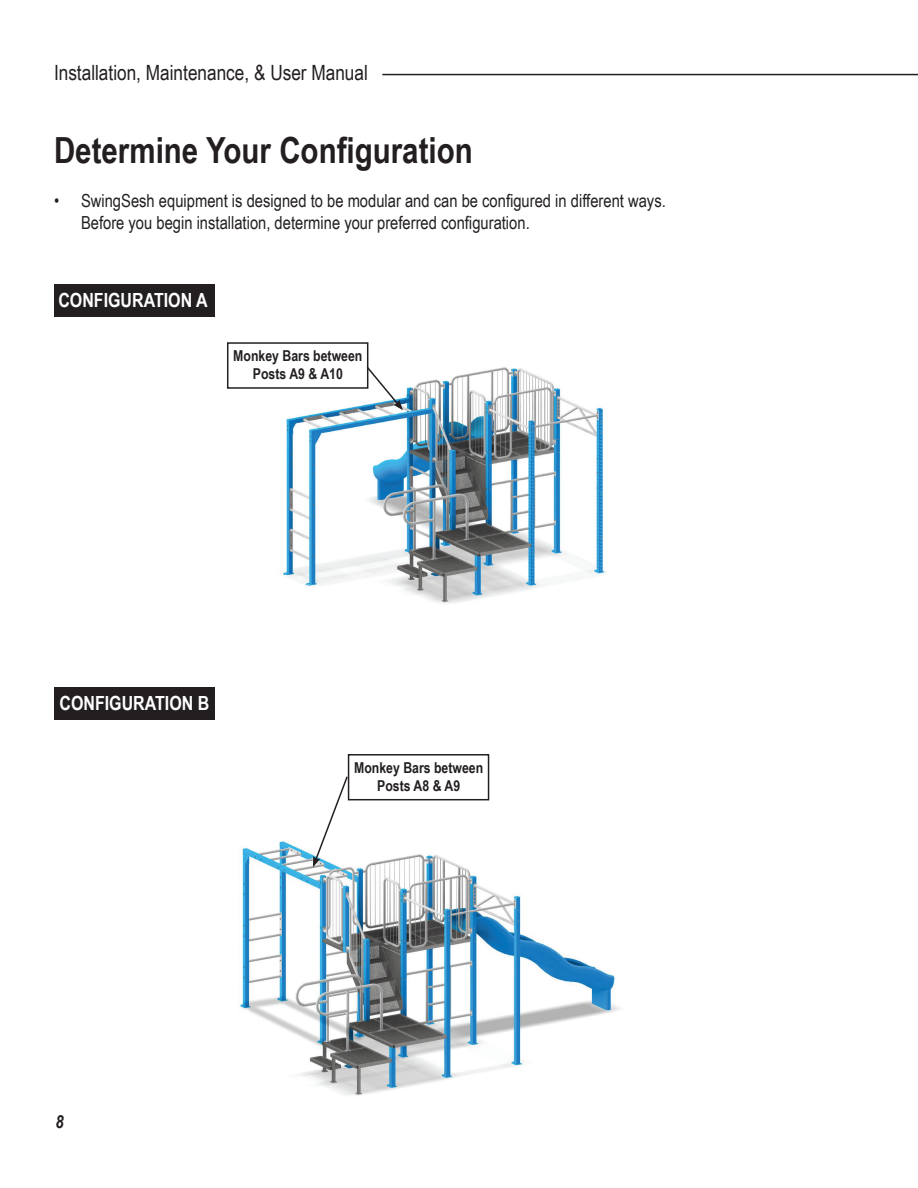
<style>
.page{position:relative;width:918px;height:1188px;background:#fff}
.page>*{position:absolute;margin:0;border:0;box-sizing:border-box;transform-origin:0 0}
.t1{font:700 36px "Arial Narrow";color:#231f20}
.t2{font:21px "Arial Narrow";color:#231f20}
.t3{font:700 19.5px "Arial Narrow";color:#fff}
.t4{font:18px/21.6px "Arial Narrow";color:#231f20}
.t5{font:italic 700 18px "Arial Narrow";color:#231f20}
.t6{font:700 15px/18px "Arial Narrow";color:#231f20;text-align:center}
</style>
<div class="page">
<hr style="left:382px;top:74px;width:536px;height:1px;background:#231f20">
<img style="left:283px;top:346px;width:322px;height:258px">
<div style="left:54px;top:284px;width:160px;height:33px;background:#231f20"></div>
<div style="left:54px;top:687px;width:161px;height:32px;background:#231f20"></div>
<div style="left:227px;top:342px;width:141px;height:47px;border:2px solid #231f20"></div>
<svg style="left:365px;top:365px;width:38px;height:45px"></svg>
<img style="left:240px;top:841px;width:380px;height:254px">
<div style="left:348px;top:754px;width:141px;height:46px;border:2px solid #231f20"></div>
<svg style="left:313px;top:775px;width:36px;height:92px"></svg>
<p class="t2" style="left:54px;top:57px;width:315px">Installation, Maintenance, &amp; User Manual</p>
<h1 class="t1" style="left:54px;top:123px;width:420px">Determine Your Configuration</h1>
<p class="t4" style="left:81px;top:190px;width:586px;text-indent:-27px">• SwingSesh equipment is designed to be modular and can be configured in different ways.<br>Before you begin installation, determine your preferred configuration.</p>
<p class="t3" style="left:58px;top:286px;width:151px">CONFIGURATION A</p>
<p class="t6" style="left:233px;top:346px;width:131px">Monkey Bars between<br>Posts A9 &amp; A10</p>
<p class="t3" style="left:60px;top:688px;width:151px">CONFIGURATION B</p>
<p class="t6" style="left:354px;top:758px;width:131px">Monkey Bars between<br>Posts A8 &amp; A9</p>
<p class="t5" style="left:56px;top:1108px;width:10px">8</p>
</div>
